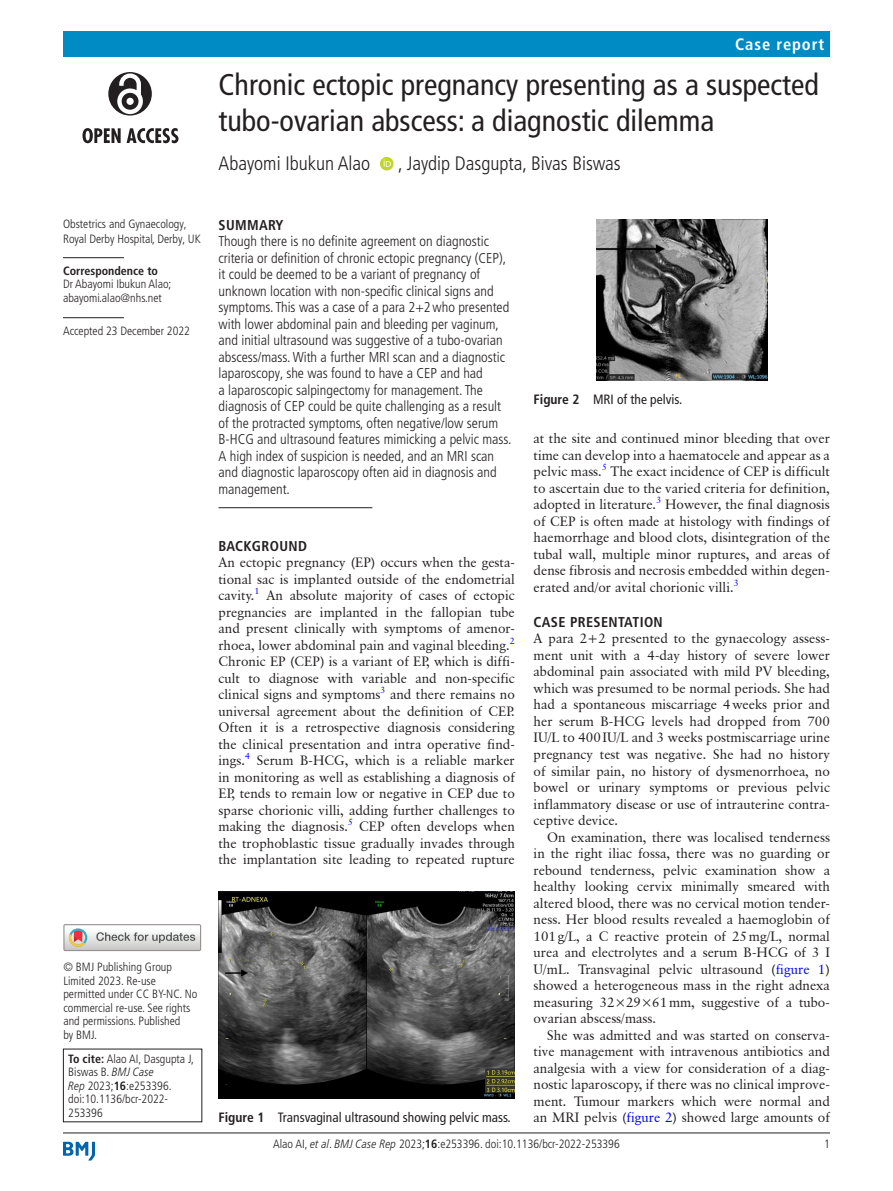
<style>
.page{position:relative;width:893px;height:1191px;background:#fff}
.page>*{position:absolute;margin:0;border:0;box-sizing:border-box;transform-origin:0 0}
.t1{font:condensed 30px/36px "Frutiger LT Pro";color:#231f20}
.t2{font:300 condensed 19.5px "Frutiger LT Pro";color:#231f20}
.t3{font:700 condensed 16.5px "Frutiger LT Std";letter-spacing:.055em;color:#fff}
.t4{font:300 condensed 14.25px/16.5px "Frutiger LT Pro";color:#231f20}
.t5{font:700 condensed 14.25px "Frutiger LT Pro";letter-spacing:.025em;color:#231f20}
.t6{font:13.5px/16.5px "Classical Garamond BT";color:#231f20;text-align:justify}
.t7{font:condensed 13.5px "Frutiger LT Pro";color:#231f20}
.t8{font:300 condensed 12px/13.5px "Frutiger LT Pro";color:#231f20}
.t9{font:700 condensed 12px "Frutiger LT Pro";color:#231f20}
.s1{font-weight:700}
.s2{font-style:italic}
.s3{color:#00f}
</style>
<div class="page">
<hr style="left:63px;top:1132px;width:767px;height:1px;background:#231f20">
<svg style="left:63px;top:1141px;width:32px;height:19px"></svg>
<svg style="left:380px;top:157px;width:13px;height:13px"></svg>
<div style="left:63px;top:31px;width:767px;height:25px;background:#008bc5"></div>
<hr style="left:63px;top:257px;width:61px;height:1px;background:#231f20">
<hr style="left:63px;top:317px;width:61px;height:1px;background:#231f20">
<div style="left:63px;top:924px;width:138px;height:27px;border:1px solid #969090"></div>
<svg style="left:64px;top:924px;width:137px;height:26px"></svg>
<hr style="left:219px;top:507px;width:153px;height:1px;background:#231f20">
<img style="left:219px;top:891px;width:296px;height:207px">
<img style="left:596px;top:219px;width:171px;height:161px">
<div style="left:108px;top:72px;width:44px;height:43px;background:#231f20;border-radius:50%"></div>
<svg style="left:83px;top:128px;width:38px;height:15px"></svg>
<svg style="left:127px;top:128px;width:51px;height:15px"></svg>
<svg style="left:115px;top:72px;width:30px;height:44px"></svg>
<div style="left:127px;top:98px;width:7px;height:7px;background:#fff;border-radius:50%"></div>
<p class="t3" style="left:735px;top:34px;width:91px">Case report</p>
<h1 class="t1" style="left:219px;top:66px;width:602px">Chronic ectopic pregnancy presenting as a suspected tubo-ovarian abscess: a diagnostic dilemma</h1>
<h2 class="t2" style="left:219px;top:152px;width:153px">Abayomi Ibukun Alao</h2>
<h2 class="t2" style="left:398px;top:152px;width:224px">, Jaydip Dasgupta, Bivas Biswas</h2>
<p class="t8" style="left:63px;top:216px;width:139px;line-height:15px">Obstetrics and Gynaecology,<br>Royal Derby Hospital, Derby, UK</p>
<p class="t9" style="left:63px;top:263px;width:97px">Correspondence to</p>
<p class="t8" style="left:63px;top:277px;width:110px">Dr Abayomi Ibukun Alao; abayomi.alao@nhs.net</p>
<p class="t8" style="left:63px;top:324px;width:128px">Accepted 23 December 2022</p>
<p class="t8" style="left:63px;top:960px;width:136px">© BMJ Publishing Group<br>Limited 2023. Re-use permitted under CC BY-NC. No commercial re-use. See rights and permissions. Published<br>by BMJ.</p>
<p class="t8" style="left:68px;top:1052px;width:127px"><span class="s1">To cite:</span> Alao AI, Dasgupta J,<br>Biswas B. <span class="s2">BMJ Case<br>Rep</span> 2023;<span class="s1">16</span>:e253396. doi:10.1136/bcr-2022-<br>253396</p>
<p class="t5" style="left:219px;top:216px;width:66px">SUMMARY</p>
<p class="t4" style="left:219px;top:233px;width:294px">Though there is no definite agreement on diagnostic criteria or definition of chronic ectopic pregnancy (CEP), it could be deemed to be a variant of pregnancy of unknown location with non-specific clinical signs and symptoms. This was a case of a para 2+2who presented with lower abdominal pain and bleeding per vaginum, and initial ultrasound was suggestive of a tubo-ovarian abscess/mass. With a further MRI scan and a diagnostic laparoscopy, she was found to have a CEP and had<br>a laparoscopic salpingectomy for management. The diagnosis of CEP could be quite challenging as a result of the protracted symptoms, often negative/low serum B-HCG and ultrasound features mimicking a pelvic mass.<br>A high index of suspicion is needed, and an MRI scan and diagnostic laparoscopy often aid in diagnosis and management.</p>
<p class="t5" style="left:219px;top:537px;width:90px">BACKGROUND</p>
<p class="t6" style="left:219px;top:554px;width:298px">An ectopic pregnancy (EP) occurs when the gesta&shy;tional sac is implanted outside of the endometrial cavity.<sup>1</sup> An absolute majority of cases of ectopic pregnancies are implanted in the fallopian tube and present clinically with symptoms of amenor&shy;rhoea, lower abdominal pain and vaginal bleeding.<sup>2<br></sup>Chronic EP (CEP) is a variant of EP, which is diffi&shy;cult to diagnose with variable and non-specific clinical signs and symptoms<sup>3</sup> and there remains no universal agreement about the definition of CEP.<br>Often it is a retrospective diagnosis considering the clinical presentation and intra operative find&shy;ings.<sup>4</sup> Serum B-HCG, which is a reliable marker in monitoring as well as establishing a diagnosis of EP, tends to remain low or negative in CEP due to sparse chorionic villi, adding further challenges to making the diagnosis.<sup>5</sup> CEP often develops when the trophoblastic tissue gradually invades through the implantation site leading to repeated rupture</p>
<p class="t7" style="left:534px;top:392px;width:150px"><span class="s1">Figure 2</span> MRI of the pelvis.</p>
<p class="t6" style="left:534px;top:430px;width:298px">at the site and continued minor bleeding that over time can develop into a haematocele and appear as a pelvic mass.<sup>5</sup> The exact incidence of CEP is difficult to ascertain due to the varied criteria for definition, adopted in literature.<sup>3</sup> However, the final diagnosis of CEP is often made at histology with findings of haemorrhage and blood clots, disintegration of the tubal wall, multiple minor ruptures, and areas of dense fibrosis and necrosis embedded within degen&shy;erated and/or avital chorionic villi.<sup>3</sup></p>
<p class="t5" style="left:534px;top:613px;width:131px">CASE PRESENTATION</p>
<p class="t6" style="left:534px;top:630px;width:298px">A para 2+2 presented to the gynaecology assess&shy;ment unit with a 4-day history of severe lower abdominal pain associated with mild PV bleeding, which was presumed to be normal periods. She had had a spontaneous miscarriage 4weeks prior and her serum B-HCG levels had dropped from 700<br>IU/L to 400IU/L and 3 weeks postmiscarriage urine pregnancy test was negative. She had no history of similar pain, no history of dysmenorrhoea, no bowel or urinary symptoms or previous pelvic inflammatory disease or use of intrauterine contra&shy;ceptive device.</p>
<p class="t6" style="left:534px;top:828px;width:298px;text-indent:14px">On examination, there was localised tenderness in the right iliac fossa, there was no guarding or rebound tenderness, pelvic examination show a healthy looking cervix minimally smeared with altered blood, there was no cervical motion tender&shy;ness. Her blood results revealed a haemoglobin of 101g/L, a C reactive protein of 25mg/L, normal urea and electrolytes and a serum B-HCG of 3 I U/mL. Transvaginal pelvic ultrasound (<span class="s3">figure 1</span>) showed a heterogeneous mass in the right adnexa measuring 32×29×61mm, suggestive of a tubo&shy;ovarian abscess/mass.</p>
<p class="t6" style="left:534px;top:1026px;width:298px;text-indent:14px">She was admitted and was started on conserva&shy;tive management with intravenous antibiotics and analgesia with a view for consideration of a diag&shy;nostic laparoscopy, if there was no clinical improve&shy;ment. Tumour markers which were normal and</p>
<p class="t7" style="left:219px;top:1109px;width:294px"><span class="s1">Figure 1</span> Transvaginal ultrasound showing pelvic mass.</p>
<p class="t6" style="left:534px;top:1108px;width:298px">an MRI pelvis (<span class="s3">figure 2</span>) showed large amounts of</p>
<p class="t8" style="left:273px;top:1136px;width:348px">Alao AI, <span class="s2">et al</span>. <span class="s2">BMJ Case Rep</span> 2023;<span class="s1">16</span>:e253396. doi:10.1136/bcr-2022-253396</p>
<p class="t8" style="left:824px;top:1136px;width:7px">1</p>
</div>
